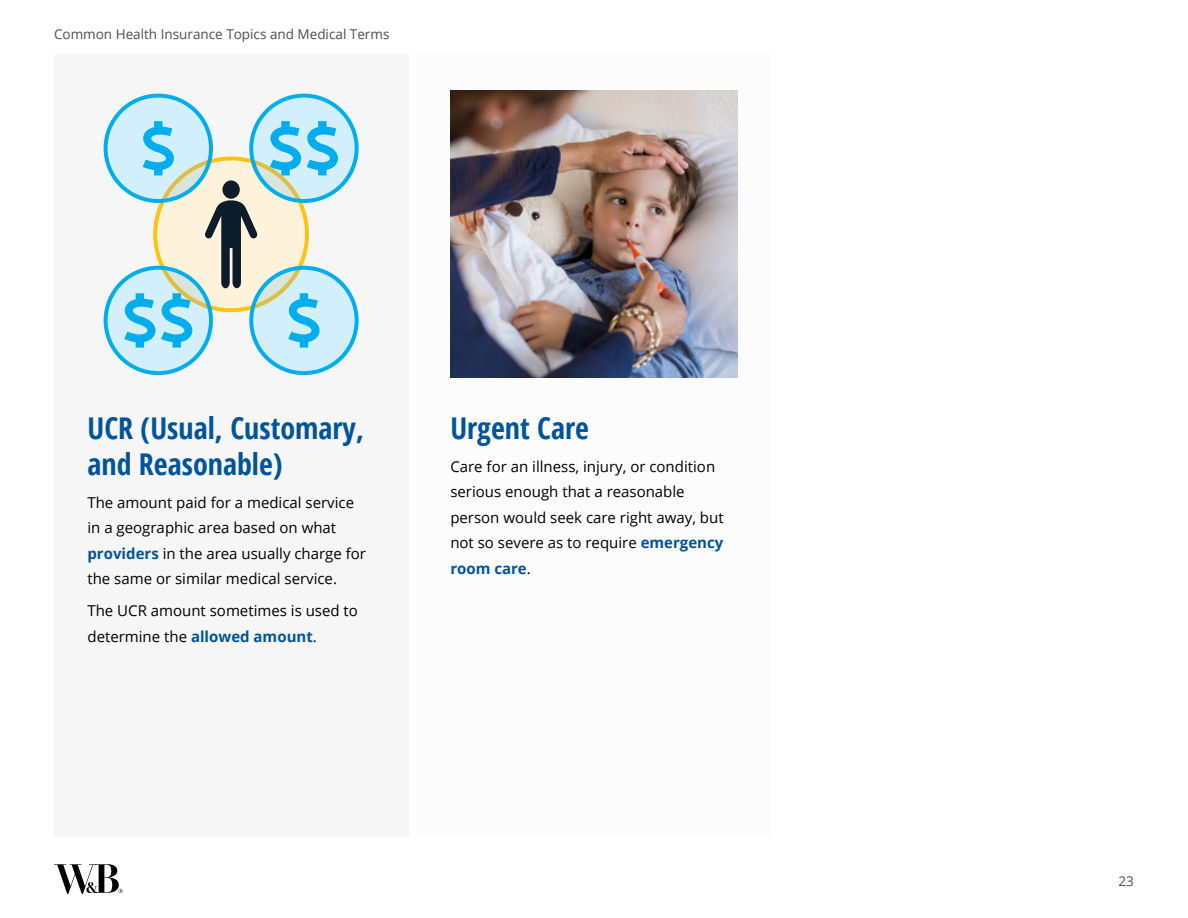
<style>
.page{position:relative;width:1188px;height:918px;background:#fff}
.page>*{position:absolute;margin:0;border:0;box-sizing:border-box;transform-origin:0 0}
.Rule_Space{font:700 condensed 30px/36px "Open Sans";color:#00549c}
.Paragraph_Style_1{font:15px/25.5px "Open Sans";color:#000}
.t1{font:13.5px "Open Sans";color:#4d4d4f}
.s1{font-weight:700;color:#00549c}
</style>
<div class="page">
<svg style="left:54px;top:864px;width:69px;height:30px"></svg>
<img style="left:450px;top:91px;width:288px;height:287px">
<div style="left:54px;top:54px;width:354px;height:783px;background:#f6f6f6"></div>
<svg style="left:104px;top:94px;width:255px;height:281px"></svg>
<p class="t1" style="left:54px;top:25px;width:337px">Common Health Insurance Topics and Medical Terms</p>
<p class="Rule_Space" style="left:87px;top:410px;width:278px">UCR (Usual, Customary, and Reasonable)</p>
<p class="Paragraph_Style_1" style="left:87px;top:489px;width:280px">The amount paid for a medical service in a geographic area based on what <span class="s1">providers</span> in the area usually charge for the same or similar medical service.</p>
<p class="Paragraph_Style_1" style="left:87px;top:598px;width:272px">The UCR amount sometimes is used to determine the <span class="s1">allowed amount</span>.</p>
<p class="Rule_Space" style="left:450px;top:410px;width:140px">Urgent Care</p>
<p class="Paragraph_Style_1" style="left:450px;top:453px;width:275px">Care for an illness, injury, or condition serious enough that a reasonable person would seek care right away, but not so severe as to require <span class="s1">emergency room care</span>.</p>
<p class="t1" style="left:1119px;top:872px;width:17px">23</p>
</div>
